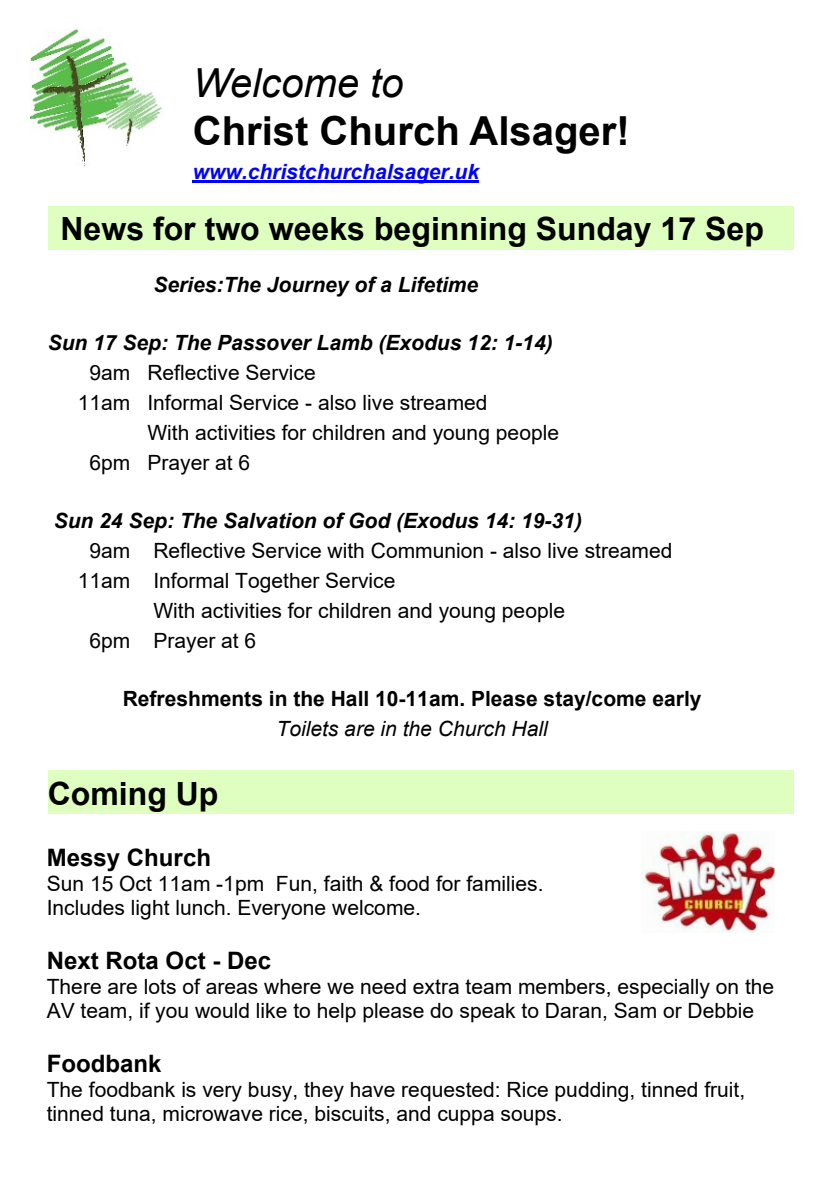
<style>
.page{position:relative;width:840px;height:1191px;background:#fff}
.page>*{position:absolute;margin:0;border:0;box-sizing:border-box;transform-origin:0 0}
.t1{font:700 40px "Arial";color:#000}
.t2{font:italic 40px "Arial";color:#000}
.t3{font:700 32px "Arial";color:#000}
.t4{font:700 24px "Arial";color:#000}
.t5{font:21px/24px "Arial";color:#000}
.t6{font:italic 700 21px "Arial";color:#000}
.t7{font:700 21px "Arial";color:#000}
.t8{font:italic 700 21px "Arial";color:#00f}
.t9{font:italic 21px "Arial";color:#000}
</style>
<div class="page">
<hr style="left:193px;top:181px;width:286px;height:2px;background:#00f">
<div style="left:48px;top:206px;width:745px;height:44px;background:#dfffc1"></div>
<div style="left:48px;top:770px;width:745px;height:44px;background:#dfffc1"></div>
<img style="left:31px;top:27px;width:132px;height:139px">
<img style="left:642px;top:832px;width:132px;height:100px">
<h1 class="t2" style="left:193px;top:67px;width:212px">Welcome to</h1>
<h1 class="t1" style="left:193px;top:115px;width:438px">Christ Church Alsager!</h1>
<p class="t8" style="left:193px;top:164px;width:288px">www.christchurchalsager.uk</p>
<h2 class="t3" style="left:60px;top:217px;width:704px">News for two weeks beginning Sunday 17 Sep</h2>
<p class="t6" style="left:153px;top:277px;width:326px">Series:The Journey of a Lifetime</p>
<p class="t6" style="left:48px;top:335px;width:506px">Sun 17 Sep: The Passover Lamb (Exodus 12: 1-14)</p>
<p class="t5" style="left:89px;top:363px;width:228px">9am Reflective Service</p>
<p class="t5" style="left:78px;top:393px;width:411px">11am Informal Service - also live streamed</p>
<p class="t5" style="left:147px;top:423px;width:413px">With activities for children and young people</p>
<p class="t5" style="left:89px;top:453px;width:162px">6pm Prayer at 6</p>
<p class="t6" style="left:54px;top:513px;width:529px">Sun 24 Sep: The Salvation of God (Exodus 14: 19-31)</p>
<p class="t5" style="left:89px;top:540px;width:584px">9am Reflective Service with Communion - also live streamed</p>
<p class="t5" style="left:78px;top:571px;width:319px">11am Informal Together Service</p>
<p class="t5" style="left:153px;top:601px;width:413px">With activities for children and young people</p>
<p class="t5" style="left:89px;top:631px;width:168px">6pm Prayer at 6</p>
<p class="t7" style="left:123px;top:690px;width:580px">Refreshments in the Hall 10-11am. Please stay/come early</p>
<p class="t9" style="left:276px;top:720px;width:272px">Toilets are in the Church Hall</p>
<h2 class="t3" style="left:48px;top:781px;width:172px">Coming Up</h2>
<p class="t4" style="left:47px;top:848px;width:166px">Messy Church</p>
<p class="t5" style="left:47px;top:873px;width:498px">Sun 15 Oct 11am -1pm Fun, faith &amp; food for families.<br>Includes light lunch. Everyone welcome.</p>
<p class="t4" style="left:47px;top:951px;width:226px">Next Rota Oct - Dec</p>
<p class="t5" style="left:47px;top:976px;width:728px">There are lots of areas where we need extra team members, especially on the<br>AV team, if you would like to help please do speak to Daran, Sam or Debbie</p>
<p class="t4" style="left:47px;top:1055px;width:116px">Foodbank</p>
<p class="t5" style="left:47px;top:1079px;width:699px">The foodbank is very busy, they have requested: Rice pudding, tinned fruit, tinned tuna, microwave rice, biscuits, and cuppa soups.</p>
</div>
